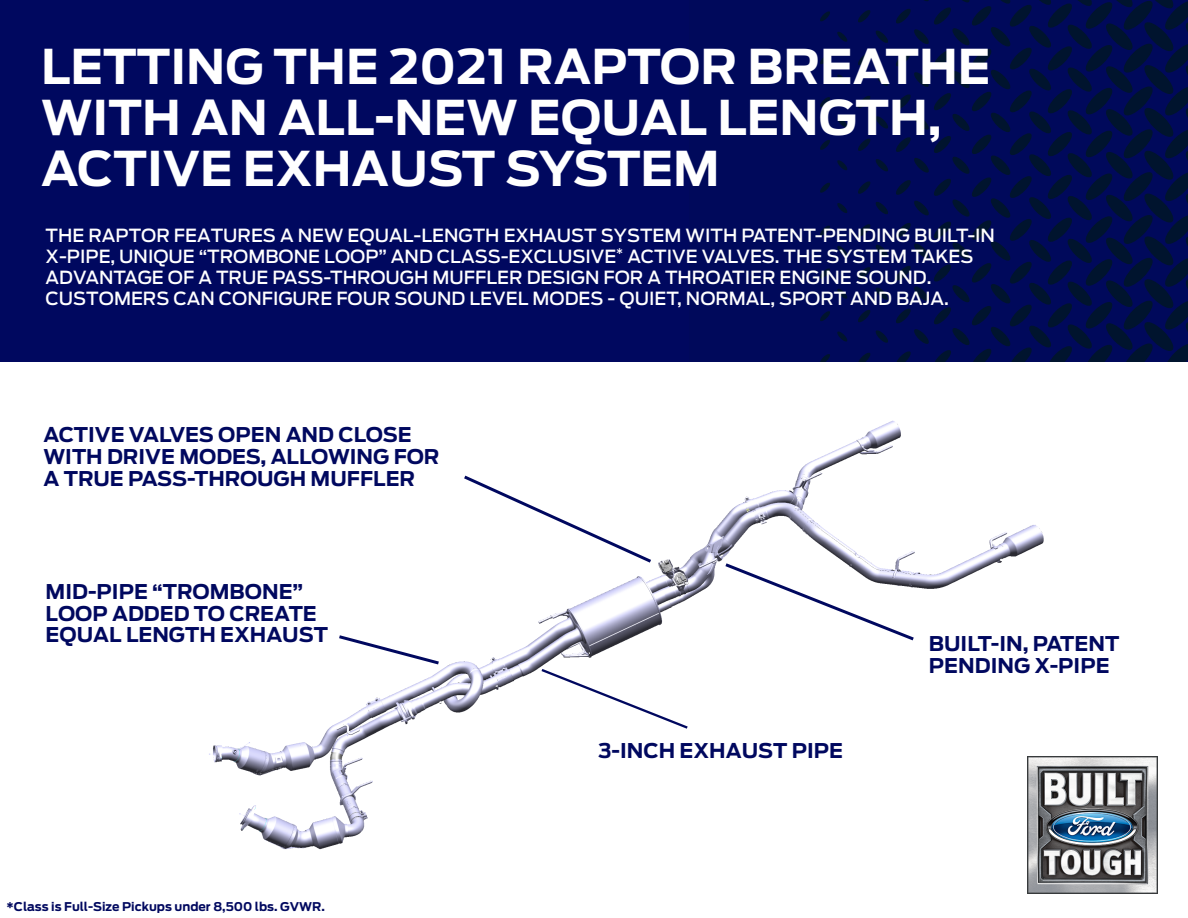
<style>
.page{position:relative;width:1188px;height:918px;background:#fff}
.page>*{position:absolute;margin:0;border:0;box-sizing:border-box;transform-origin:0 0}
.t1{font:700 47.55px/50.7px "Ford Antenna";color:#fff}
.t2{font:700 20.25px/21.6px "Ford Antenna";color:#00085f}
.t3{font:500 18px/21px "Ford Antenna";color:#fff}
.t4{font:700 12px "Ford Antenna";color:#00085f}
</style>
<div class="page">
<img style="left:97px;top:361px;width:1056px;height:489px">
<div style="left:0;top:0;width:1188px;height:361px;background:#00085f"></div>
<div style="left:690px;top:0;width:498px;height:361px;background:#00095b"></div>
<svg style="left:820px;top:0;width:368px;height:361px"></svg>
<svg style="left:1184px;top:192px;width:4px;height:25px"></svg>
<svg style="left:1184px;top:150px;width:4px;height:24px"></svg>
<svg style="left:1184px;top:278px;width:4px;height:24px"></svg>
<svg style="left:1184px;top:235px;width:4px;height:24px"></svg>
<svg style="left:1184px;top:321px;width:4px;height:24px"></svg>
<svg style="left:1184px;top:21px;width:4px;height:24px"></svg>
<svg style="left:1184px;top:107px;width:4px;height:24px"></svg>
<svg style="left:1184px;top:64px;width:4px;height:24px"></svg>
<img style="left:1027px;top:756px;width:130px;height:138px">
<svg style="left:722px;top:561px;width:195px;height:82px"></svg>
<svg style="left:461px;top:473px;width:193px;height:92px"></svg>
<svg style="left:336px;top:633px;width:106px;height:34px"></svg>
<svg style="left:539px;top:667px;width:151px;height:64px"></svg>
<h1 class="t1" style="left:41px;top:36px;width:951px">LETTING THE 2021 RAPTOR BREATHE<br>WITH AN ALL-NEW EQUAL LENGTH,<br>ACTIVE EXHAUST SYSTEM</h1>
<p class="t3" style="left:46px;top:223px;width:951px">THE RAPTOR FEATURES A NEW EQUAL-LENGTH EXHAUST SYSTEM WITH PATENT-PENDING BUILT-IN X-PIPE, UNIQUE “TROMBONE LOOP” AND CLASS-EXCLUSIVE<sup>*</sup> ACTIVE VALVES. THE SYSTEM TAKES ADVANTAGE OF A TRUE PASS-THROUGH MUFFLER DESIGN FOR A THROATIER ENGINE SOUND.<br>CUSTOMERS CAN CONFIGURE FOUR SOUND LEVEL MODES - QUIET, NORMAL, SPORT AND BAJA.</p>
<p class="t2" style="left:43px;top:422px;width:398px">ACTIVE VALVES OPEN AND CLOSE<br>WITH DRIVE MODES, ALLOWING FOR<br>A TRUE PASS-THROUGH MUFFLER</p>
<p class="t2" style="left:46px;top:579px;width:284px">MID-PIPE “TROMBONE”<br>LOOP ADDED TO CREATE<br>EQUAL LENGTH EXHAUST</p>
<p class="t4" style="left:7px;top:896px;width:320px">*Class is Full-Size Pickups under 8,500 lbs. GVWR.</p>
<p class="t2" style="left:598px;top:738px;width:246px">3-INCH EXHAUST PIPE</p>
<p class="t2" style="left:929px;top:631px;width:192px">BUILT-IN, PATENT<br>PENDING X-PIPE</p>
</div>
